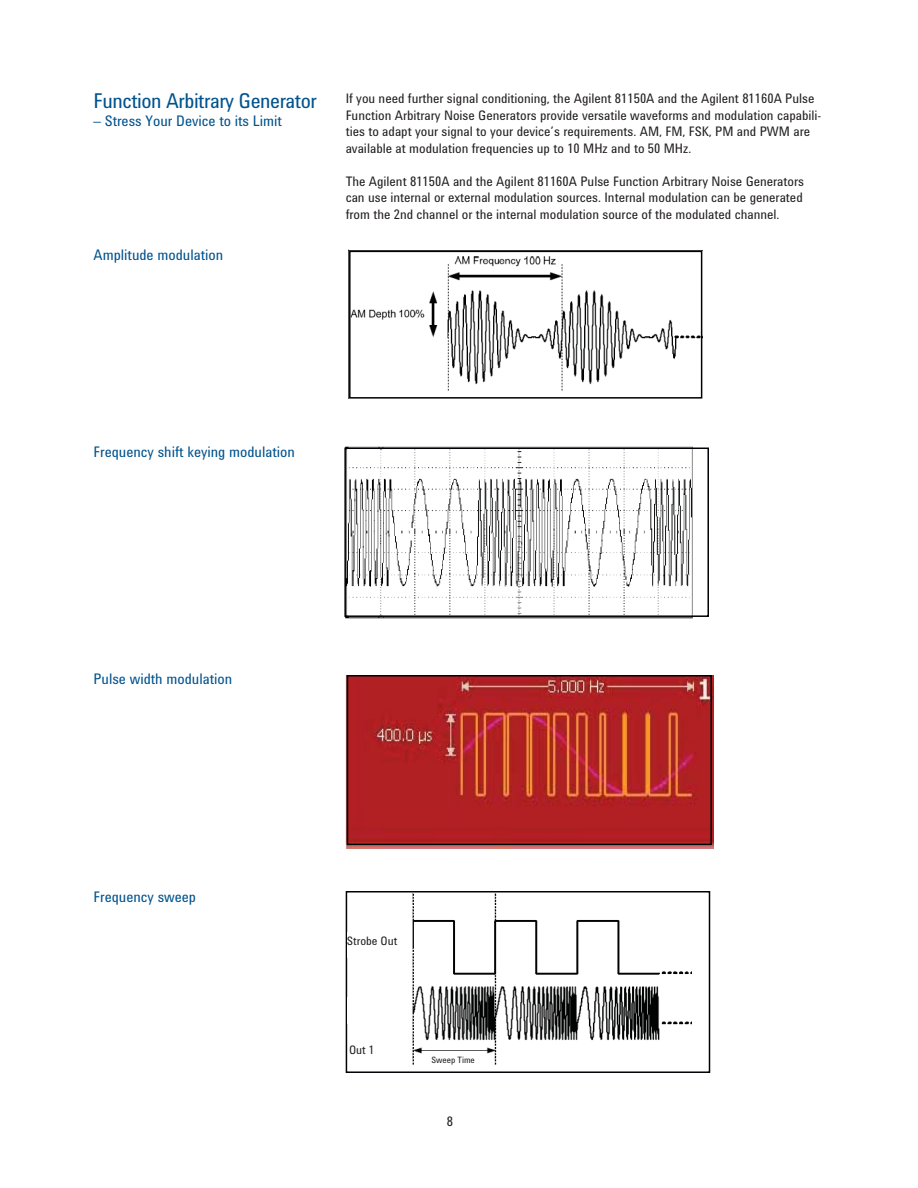
<style>
.page{position:relative;width:918px;height:1188px;background:#fff}
.page>*{position:absolute;margin:0;border:0;box-sizing:border-box;transform-origin:0 0}
.t1{font:21px "Agilent Condensed CFF";letter-spacing:-.02em;color:#00538e}
.t2{font:15px "Agilent Condensed CFF";color:#00538e}
.t3{font:13.5px/16.5px "Agilent Condensed CFF";color:#231f20}
.t4{font:12px "Agilent Condensed CFF";color:#231f20}
.t5{font:9px "Agilent Condensed CFF";color:#231f20}
</style>
<div class="page">
<img style="left:348px;top:250px;width:355px;height:148px">
<div style="left:349px;top:251px;width:353px;height:148px;border:2px solid #000005"></div>
<img style="left:344px;top:446px;width:355px;height:173px">
<div style="left:344px;top:448px;width:365px;height:169px;border:2px solid #000005"></div>
<img style="left:346px;top:675px;width:367px;height:173px">
<div style="left:347px;top:675px;width:365px;height:170px;border:2px solid #000005"></div>
<img style="left:412px;top:894px;width:279px;height:171px">
<div style="left:346px;top:891px;width:364px;height:182px;border:2px solid #000005"></div>
<div style="left:347px;top:932px;width:62px;height:25px;background:#fff"></div>
<div style="left:347px;top:997px;width:51px;height:27px;background:#fff"></div>
<div style="left:419px;top:1055px;width:71px;height:15px;background:#fff"></div>
<h1 class="t1" style="left:94px;top:93px;width:225px">Function Arbitrary Generator</h1>
<p class="t2" style="left:94px;top:116px;width:190px">– Stress Your Device to its Limit</p>
<p class="t2" style="left:94px;top:250px;width:131px">Amplitude modulation</p>
<p class="t3" style="left:346px;top:92px;width:477px">If you need further signal conditioning, the Agilent 81150A and the Agilent 81160A Pulse Function Arbitrary Noise Generators provide versatile waveforms and modulation capabili&shy;ties to adapt your signal to your device’s requirements. AM, FM, FSK, PM and PWM are available at modulation frequencies up to 10 MHz and to 50 MHz.</p>
<p class="t3" style="left:346px;top:174px;width:460px;text-align:justify">The Agilent 81150A and the Agilent 81160A Pulse Function Arbitrary Noise Generators can use internal or external modulation sources. Internal modulation can be generated from the 2nd channel or the internal modulation source of the modulated channel.</p>
<p class="t2" style="left:94px;top:446px;width:203px">Frequency shift keying modulation</p>
<p class="t2" style="left:94px;top:674px;width:140px">Pulse width modulation</p>
<p class="t2" style="left:94px;top:891px;width:104px">Frequency sweep</p>
<p class="t4" style="left:347px;top:937px;width:52px">Strobe Out</p>
<p class="t4" style="left:349px;top:1045px;width:27px">Out 1</p>
<p class="t5" style="left:431px;top:1057px;width:45px">Sweep Time</p>
<p class="t3" style="left:447px;top:1115px;width:8px">8</p>
</div>
